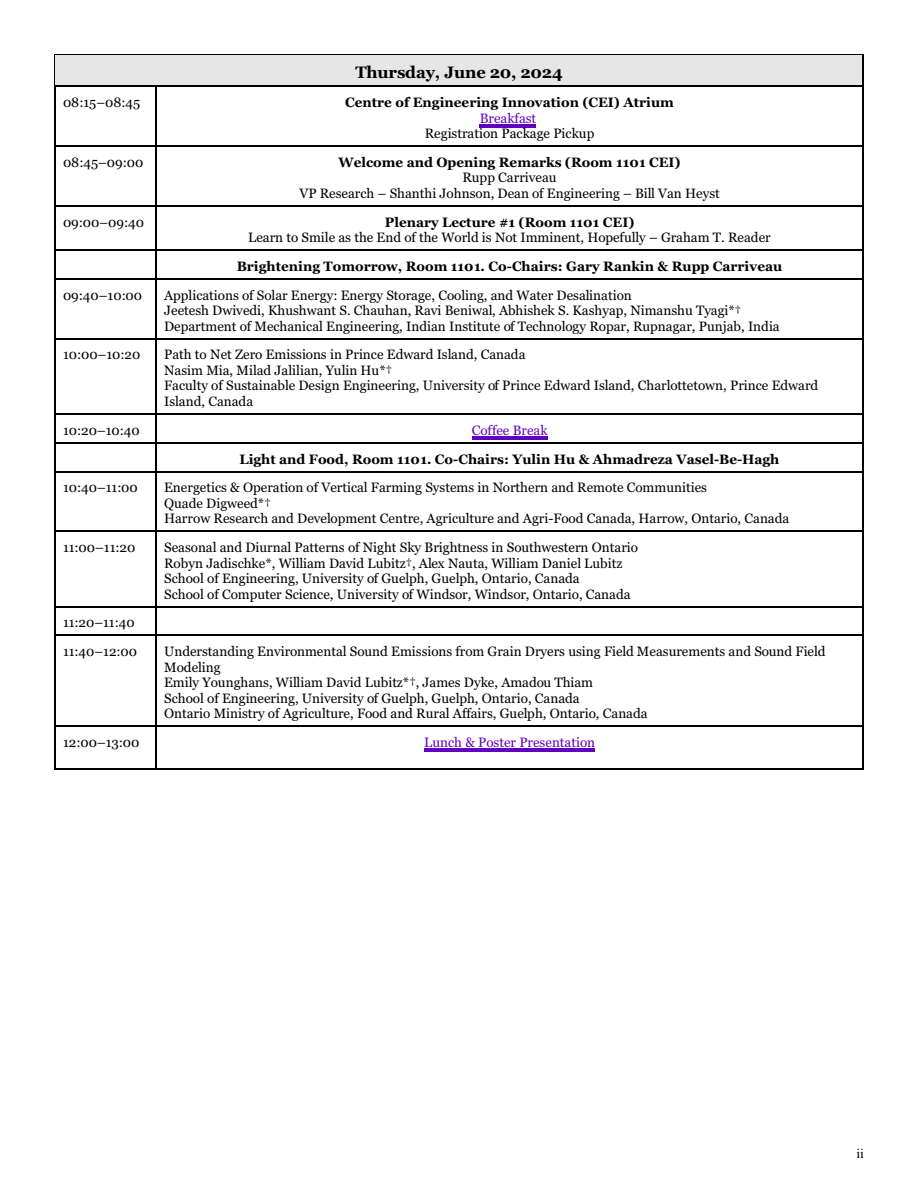
<style>
.page{position:relative;width:918px;height:1188px;background:#fff}
.page>*{position:absolute;margin:0;border:0;box-sizing:border-box;transform-origin:0 0}
.t1{font:700 16.5px "Georgia";letter-spacing:-.01em;color:#000}
.t2{font:13.5px/15.5px "Georgia";color:#000}
.t3{font:700 13.5px "Georgia";color:#000}
.t4{font:13.5px "Georgia";color:#6100bf}
.t5{font:13.5px "Times New Roman";color:#000}
</style>
<div class="page">
<hr style="left:54px;top:54px;width:1px;height:32px;background:#000">
<hr style="left:863px;top:54px;width:1px;height:32px;background:#000">
<hr style="left:54px;top:54px;width:810px;height:1px;background:#000">
<div style="left:55px;top:55px;width:807px;height:31px;background:#e6e6e6"></div>
<hr style="left:54px;top:86px;width:1px;height:59px;background:#000">
<hr style="left:55px;top:86px;width:100px;height:1px;background:#000">
<hr style="left:863px;top:86px;width:1px;height:59px;background:#000">
<hr style="left:155px;top:86px;width:2px;height:59px;background:#000">
<hr style="left:155px;top:86px;width:707px;height:1px;background:#000">
<hr style="left:54px;top:145px;width:1px;height:60px;background:#000">
<hr style="left:55px;top:145px;width:100px;height:2px;background:#000">
<hr style="left:863px;top:145px;width:1px;height:60px;background:#000">
<hr style="left:155px;top:145px;width:2px;height:60px;background:#000">
<hr style="left:155px;top:145px;width:707px;height:2px;background:#000">
<hr style="left:54px;top:205px;width:1px;height:44px;background:#000">
<hr style="left:55px;top:205px;width:100px;height:1px;background:#000">
<hr style="left:863px;top:205px;width:1px;height:44px;background:#000">
<hr style="left:155px;top:205px;width:2px;height:44px;background:#000">
<hr style="left:155px;top:205px;width:707px;height:1px;background:#000">
<svg style="left:54px;top:249px;width:1px;height:29px"></svg>
<hr style="left:55px;top:249px;width:100px;height:2px;background:#000">
<svg style="left:863px;top:249px;width:1px;height:29px"></svg>
<hr style="left:155px;top:249px;width:2px;height:29px;background:#000">
<hr style="left:155px;top:249px;width:707px;height:2px;background:#000">
<hr style="left:54px;top:278px;width:1px;height:60px;background:#000">
<hr style="left:55px;top:278px;width:100px;height:2px;background:#000">
<hr style="left:863px;top:278px;width:1px;height:60px;background:#000">
<hr style="left:155px;top:278px;width:2px;height:60px;background:#000">
<hr style="left:155px;top:278px;width:707px;height:2px;background:#000">
<hr style="left:54px;top:338px;width:1px;height:75px;background:#000">
<hr style="left:55px;top:338px;width:100px;height:1px;background:#000">
<hr style="left:863px;top:338px;width:1px;height:75px;background:#000">
<hr style="left:155px;top:338px;width:2px;height:75px;background:#000">
<hr style="left:155px;top:338px;width:707px;height:1px;background:#000">
<hr style="left:55px;top:413px;width:100px;height:2px;background:#000">
<hr style="left:155px;top:413px;width:2px;height:29px;background:#000">
<hr style="left:155px;top:413px;width:707px;height:2px;background:#000">
<svg style="left:54px;top:413px;width:1px;height:58px"></svg>
<hr style="left:55px;top:442px;width:100px;height:1px;background:#000">
<svg style="left:863px;top:413px;width:1px;height:58px"></svg>
<hr style="left:155px;top:442px;width:2px;height:29px;background:#000">
<hr style="left:155px;top:442px;width:707px;height:1px;background:#000">
<hr style="left:54px;top:471px;width:1px;height:59px;background:#000">
<hr style="left:55px;top:471px;width:100px;height:1px;background:#000">
<hr style="left:863px;top:471px;width:1px;height:59px;background:#000">
<hr style="left:155px;top:471px;width:2px;height:59px;background:#000">
<hr style="left:155px;top:471px;width:707px;height:1px;background:#000">
<hr style="left:54px;top:531px;width:1px;height:75px;background:#000">
<hr style="left:55px;top:531px;width:100px;height:1px;background:#000">
<hr style="left:863px;top:531px;width:1px;height:75px;background:#000">
<hr style="left:155px;top:531px;width:2px;height:75px;background:#000">
<hr style="left:155px;top:531px;width:707px;height:1px;background:#000">
<svg style="left:54px;top:606px;width:1px;height:29px"></svg>
<hr style="left:55px;top:606px;width:100px;height:1px;background:#000">
<svg style="left:863px;top:606px;width:1px;height:29px"></svg>
<hr style="left:155px;top:606px;width:2px;height:29px;background:#000">
<hr style="left:155px;top:606px;width:707px;height:1px;background:#000">
<hr style="left:54px;top:635px;width:1px;height:90px;background:#000">
<hr style="left:55px;top:635px;width:100px;height:1px;background:#000">
<hr style="left:863px;top:635px;width:1px;height:90px;background:#000">
<hr style="left:155px;top:635px;width:2px;height:90px;background:#000">
<hr style="left:155px;top:635px;width:707px;height:1px;background:#000">
<hr style="left:54px;top:725px;width:1px;height:45px;background:#000">
<hr style="left:54px;top:768px;width:101px;height:2px;background:#000">
<hr style="left:55px;top:725px;width:100px;height:2px;background:#000">
<hr style="left:863px;top:725px;width:1px;height:45px;background:#000">
<hr style="left:155px;top:768px;width:709px;height:2px;background:#000">
<hr style="left:155px;top:725px;width:2px;height:43px;background:#000">
<hr style="left:155px;top:725px;width:707px;height:2px;background:#000">
<hr style="left:480px;top:124px;width:56px;height:1px;background:#6100bf">
<hr style="left:480px;top:127px;width:56px;height:1px;background:#6100bf">
<hr style="left:472px;top:436px;width:75px;height:1px;background:#6100bf">
<hr style="left:472px;top:439px;width:75px;height:1px;background:#6100bf">
<hr style="left:424px;top:748px;width:171px;height:2px;background:#6100bf">
<hr style="left:424px;top:751px;width:171px;height:1px;background:#6100bf">
<p class="t1" style="left:356px;top:65px;width:209px">Thursday, June 20, 2024</p>
<p class="t2" style="left:63px;top:96px;width:79px">08:15–08:45</p>
<p class="t3" style="left:345px;top:97px;width:330px">Centre of Engineering Innovation (CEI) Atrium</p>
<p class="t4" style="left:480px;top:112px;width:58px">Breakfast</p>
<p class="t2" style="left:425px;top:127px;width:171px">Registration Package Pickup</p>
<p class="t2" style="left:63px;top:155px;width:82px">08:45–09:00</p>
<p class="t3" style="left:339px;top:157px;width:344px">Welcome and Opening Remarks (Room 1101 CEI)</p>
<p class="t2" style="left:299px;top:171px;width:422px;text-align:center">Rupp Carriveau<br>VP Research – Shanthi Johnson, Dean of Engineering – Bill Van Heyst</p>
<p class="t2" style="left:63px;top:215px;width:83px">09:00–09:40</p>
<p class="t3" style="left:385px;top:216px;width:251px">Plenary Lecture #1 (Room 1101 CEI)</p>
<p class="t2" style="left:248px;top:231px;width:524px">Learn to Smile as the End of the World is Not Imminent, Hopefully – Graham T. Reader</p>
<p class="t3" style="left:237px;top:261px;width:547px">Brightening Tomorrow, Room 1101. Co-Chairs: Gary Rankin &amp; Rupp Carriveau</p>
<p class="t2" style="left:63px;top:288px;width:81px">09:40–10:00</p>
<p class="t2" style="left:164px;top:288px;width:617px">Applications of Solar Energy: Energy Storage, Cooling, and Water Desalination<br>Jeetesh Dwivedi, Khushwant S. Chauhan, Ravi Beniwal, Abhishek S. Kashyap, Nimanshu Tyagi*†<br>Department of Mechanical Engineering, Indian Institute of Technology Ropar, Rupnagar, Punjab, India</p>
<p class="t2" style="left:63px;top:348px;width:79px">10:00–10:20</p>
<p class="t2" style="left:164px;top:348px;width:656px">Path to Net Zero Emissions in Prince Edward Island, Canada<br>Nasim Mia, Milad Jalilian, Yulin Hu*†<br>Faculty of Sustainable Design Engineering, University of Prince Edward Island, Charlottetown, Prince Edward Island, Canada</p>
<p class="t2" style="left:63px;top:423px;width:78px">10:20–10:40</p>
<p class="t4" style="left:472px;top:424px;width:77px">Coffee Break</p>
<p class="t3" style="left:240px;top:453px;width:541px">Light and Food, Room 1101. Co-Chairs: Yulin Hu &amp; Ahmadreza Vasel-Be-Hagh</p>
<p class="t2" style="left:63px;top:481px;width:76px">10:40–11:00</p>
<p class="t2" style="left:164px;top:481px;width:627px">Energetics &amp; Operation of Vertical Farming Systems in Northern and Remote Communities<br>Quade Digweed*†<br>Harrow Research and Development Centre, Agriculture and Agri-Food Canada, Harrow, Ontario, Canada</p>
<p class="t2" style="left:63px;top:541px;width:74px">11:00–11:20</p>
<p class="t2" style="left:164px;top:541px;width:475px">Seasonal and Diurnal Patterns of Night Sky Brightness in Southwestern Ontario Robyn Jadischke*, William David Lubitz†, Alex Nauta, William Daniel Lubitz School of Engineering, University of Guelph, Guelph, Ontario, Canada<br>School of Computer Science, University of Windsor, Windsor, Ontario, Canada</p>
<p class="t2" style="left:63px;top:609px;width:76px;line-height:28.8px">11:20–11:40<br>11:40–12:00</p>
<p class="t2" style="left:164px;top:645px;width:663px">Understanding Environmental Sound Emissions from Grain Dryers using Field Measurements and Sound Field Modeling<br>Emily Younghans, William David Lubitz*†, James Dyke, Amadou Thiam<br>School of Engineering, University of Guelph, Guelph, Ontario, Canada<br>Ontario Ministry of Agriculture, Food and Rural Affairs, Guelph, Ontario, Canada</p>
<p class="t2" style="left:63px;top:735px;width:78px">12:00–13:00</p>
<p class="t4" style="left:424px;top:737px;width:172px">Lunch &amp; Poster Presentation</p>
<p class="t5" style="left:856px;top:1148px;width:9px">ii</p>
</div>
